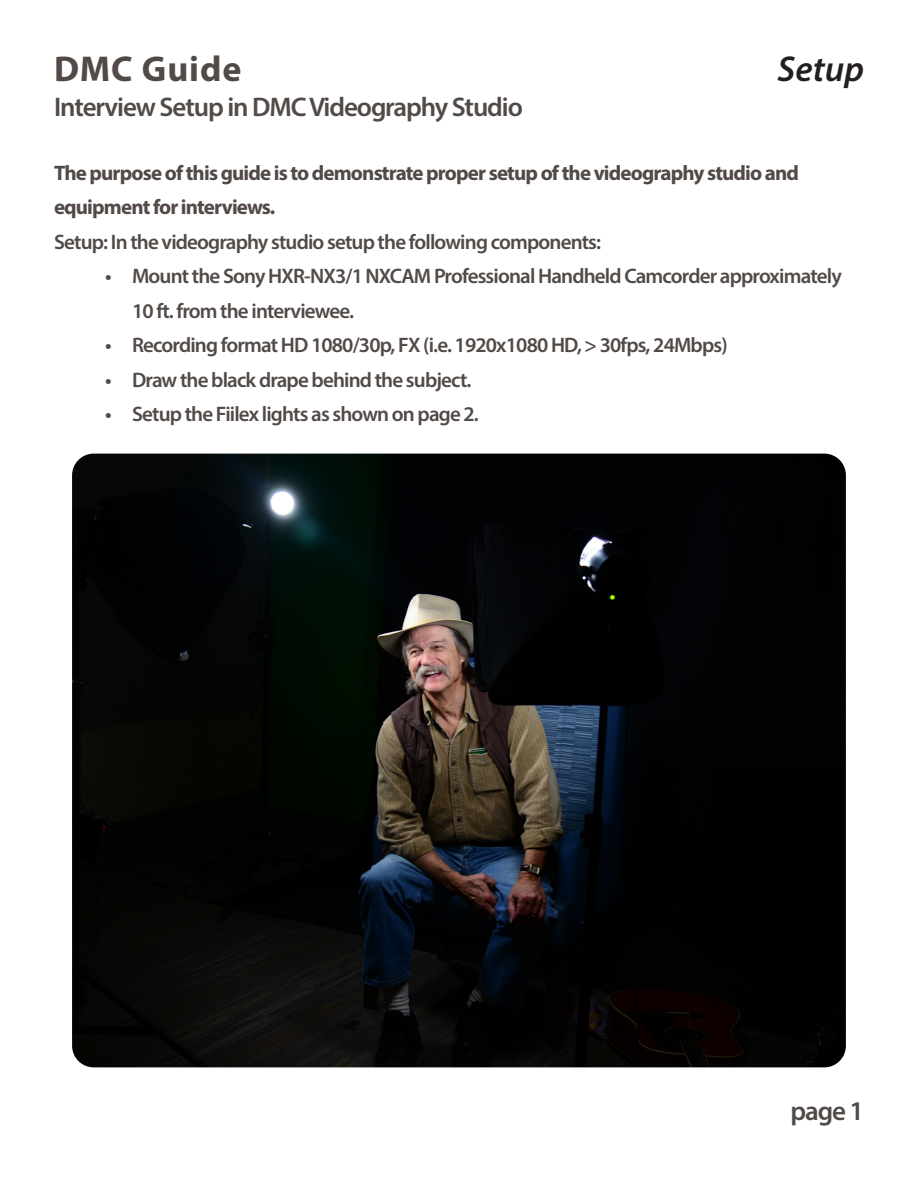
<style>
.page{position:relative;width:918px;height:1188px;background:#fff}
.page>*{position:absolute;margin:0;border:0;box-sizing:border-box;transform-origin:0 0}
.t1{font:700 36px "Myriad Pro";letter-spacing:.025em;color:#524a47}
.t2{font:italic 600 36px "Myriad Pro";color:#231f20}
.t3{font:600 27px "Myriad Pro";letter-spacing:-.04em;color:#524a47}
.t4{font:600 21px/34.5px "Myriad Pro";letter-spacing:-.04em;color:#524a47}
.t5{font:700 21px/34.5px "Myriad Pro";letter-spacing:-.04em;color:#524a47}
</style>
<div class="page">
<img style="left:72px;top:454px;width:774px;height:613px">
<h1 class="t1" style="left:54px;top:45px;width:189px">DMC Guide</h1>
<p class="t3" style="left:54px;top:89px;width:470px">Interview Setup in DMC Videography Studio</p>
<p class="t2" style="left:778px;top:46px;width:88px">Setup</p>
<p class="t5" style="left:54px;top:155px;width:747px">The purpose of this guide is to demonstrate proper setup of the videography studio and equipment for interviews.</p>
<p class="t4" style="left:54px;top:224px;width:549px">Setup: In the videography studio setup the following components:</p>
<p class="t4" style="left:132px;top:259px;width:711px;text-indent:-27px">• Mount the Sony HXR-NX3/1 NXCAM Professional Handheld Camcorder approximately<br>10 ft. from the interviewee.</p>
<p class="t4" style="left:105px;top:328px;width:624px">• Recording format HD 1080/30p, FX (i.e. 1920x1080 HD, &gt; 30fps, 24Mbps)</p>
<p class="t4" style="left:105px;top:362px;width:368px">• Draw the black drape behind the subject.</p>
<p class="t4" style="left:105px;top:397px;width:375px">• Setup the Fiilex lights as shown on page 2.</p>
<p class="t3" style="left:790px;top:1094px;width:75px">page 1</p>
</div>
